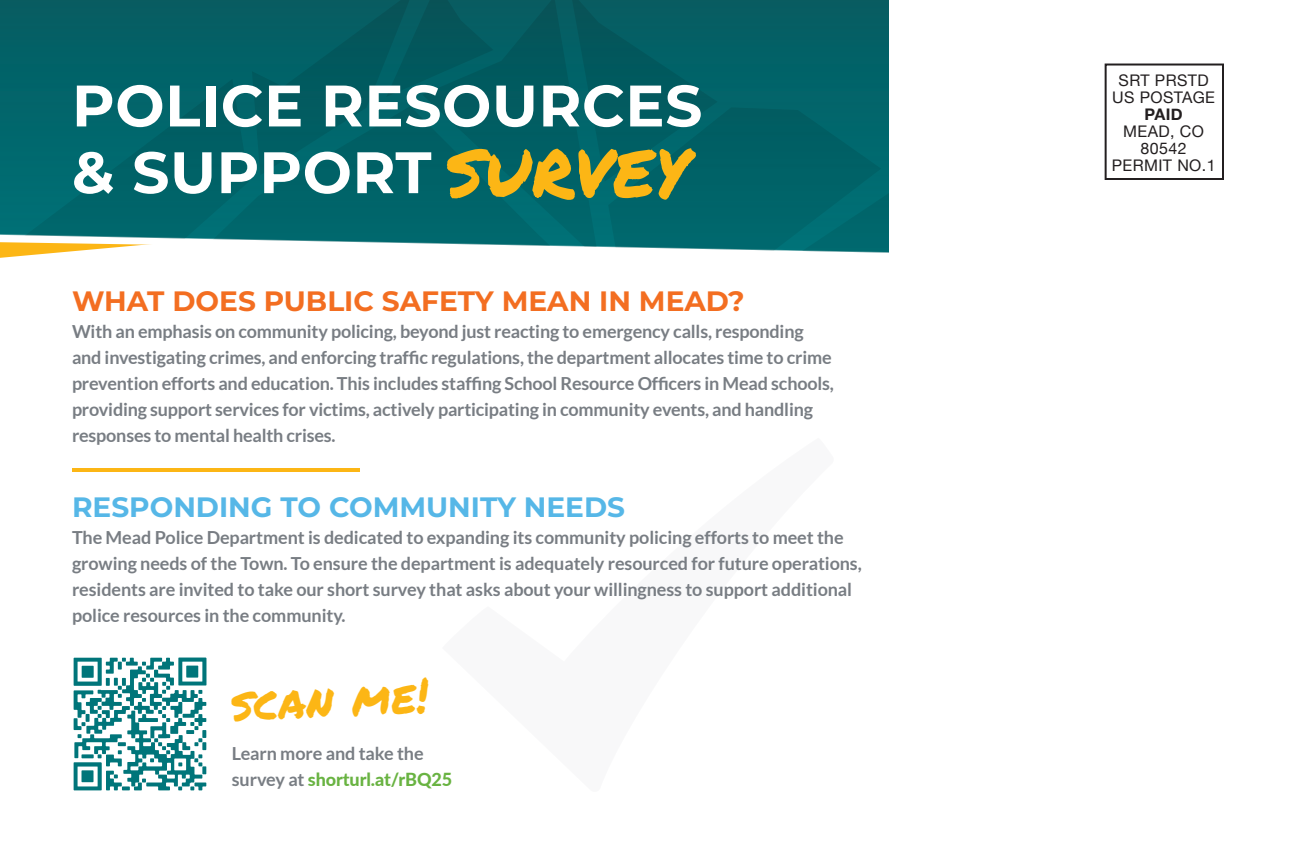
<style>
.page{position:relative;width:1296px;height:864px;background:#fff}
.page>*{position:absolute;margin:0;border:0;box-sizing:border-box;transform-origin:0 0}
.t1{font:80px "Permanent Marker";letter-spacing:.01em;color:#fcb615}
.t2{font:700 58.4px/66.8px "Montserrat";letter-spacing:.01em;color:#fff}
.t3{font:47.6px "Permanent Marker";color:#fcb615}
.t4{font:700 28px "Montserrat";color:#f36e21}
.t5{font:700 28px "Montserrat";color:#56b7e7}
.t6{font:700 18px/26px "Lato";letter-spacing:-.01em;color:#787d83}
.t7{font:16px/17px "Helvetica Neue";letter-spacing:.025em;color:#231f20;text-align:center}
.s1{font-weight:800;color:#69b342}
.s2{font-weight:700}
</style>
<div class="page">
<svg style="left:0;top:0;width:889px;height:253px;background:#0b676b"></svg>
<div style="left:1105px;top:64px;width:119px;height:116px;border:2px solid #231f20"></div>
<hr style="left:72px;top:468px;width:288px;height:4px;background:#fcb615">
<svg style="left:73px;top:658px;width:133px;height:132px"></svg>
<p class="t2" style="left:72px;top:69px;width:632px">POLICE RESOURCES &amp; SUPPORT</p>
<p class="t1" style="left:446px;top:108px;width:243px">survey</p>
<p class="t4" style="left:72px;top:281px;width:674px">WHAT DOES PUBLIC SAFETY MEAN IN MEAD?</p>
<p class="t6" style="left:72px;top:319px;width:763px">With an emphasis on community policing, beyond just reacting to emergency calls, responding and investigating crimes, and enforcing traffic regulations, the department allocates time to crime prevention efforts and education. This includes staffing School Resource Officers in Mead schools, providing support services for victims, actively participating in community events, and handling responses to mental health crises.</p>
<p class="t5" style="left:72px;top:486px;width:555px">RESPONDING TO COMMUNITY NEEDS</p>
<p class="t6" style="left:72px;top:524px;width:791px">The Mead Police Department is dedicated to expanding its community policing efforts to meet the growing needs of the Town. To ensure the department is adequately resourced for future operations, residents are invited to take our short survey that asks about your willingness to support additional police resources in the community.</p>
<p class="t3" style="left:230px;top:668px;width:199px;rotate:-2deg">scan me!</p>
<p class="t6" style="left:232px;top:740px;width:222px">Learn more and take the survey at <span class="s1">shorturl.at/rBQ25</span></p>
<p class="t7" style="left:1112px;top:72px;width:105px">SRT PRSTD<br>US POSTAGE<br><span class="s2">PAID<br></span>MEAD, CO<br>80542<br>PERMIT NO.1</p>
</div>
